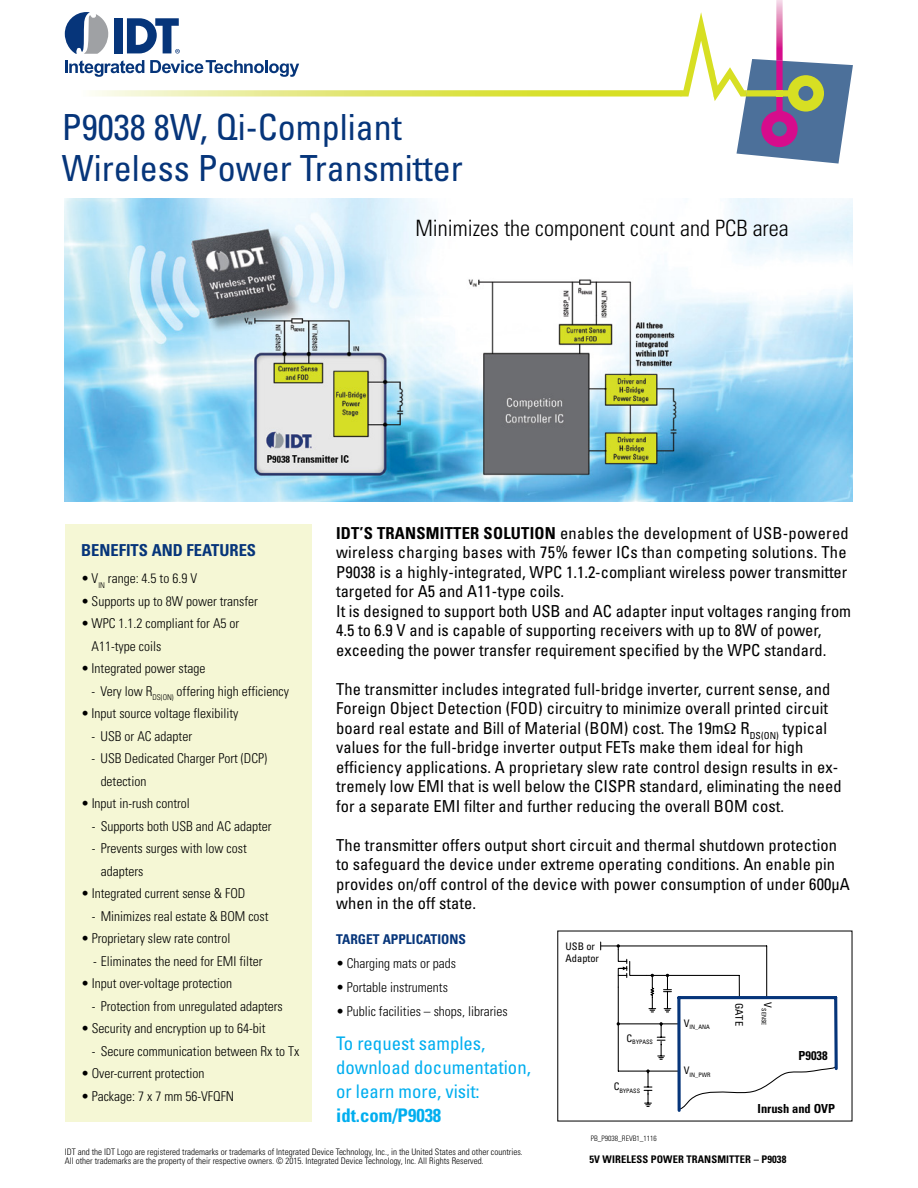
<style>
.page{position:relative;width:918px;height:1188px;background:#fff}
.page>*{position:absolute;margin:0;border:0;box-sizing:border-box;transform-origin:0 0}
.t1{font:condensed 36px/40.5px "Univers";color:#06357a}
.t2{font:300 condensed 22.5px "Univers";color:#000}
.t3{font:condensed 18.75px/24px "Univers";color:#00aeef}
.t4{font:700 condensed 18.75px "Univers";color:#00aeef}
.t5{font:condensed 16.5px/19.5px "Univers";letter-spacing:.005em;color:#000}
.t6{font:700 condensed 16.5px "Univers";color:#06357a}
.t7{font:300 condensed 13.5px/22.5px "Univers";color:#000}
.t8{font:700 condensed 13.5px "Univers";color:#06357a}
.t9{font:700 condensed 12.45px "Univers";color:#000}
.t10{font:700 condensed 10.5px "Univers";letter-spacing:.01em;color:#000}
.t11{font:condensed 10.35px/12.5px "Univers";color:#000}
.t12{font:300 condensed 9px/9px "Univers";color:#000}
.t13{font:300 condensed 7.5px "Univers";color:#000}
.t14{font:condensed 6px "Univers";color:#000}
.s1{font-weight:700}
</style>
<div class="page">
<img style="left:65px;top:199px;width:788px;height:303px">
<div style="left:65px;top:524px;width:246px;height:597px;background:#f5f7d5"></div>
<hr style="left:601px;top:945px;width:166px;height:1px;background:#000">
<svg style="left:617px;top:944px;width:221px;height:168px"></svg>
<img style="left:776px;top:0;width:7px;height:59px">
<img style="left:681px;top:12px;width:33px;height:86px">
<img style="left:714px;top:67px;width:23px;height:34px">
<img style="left:91px;top:90px;width:590px;height:7px">
<svg style="left:737px;top:59px;width:116px;height:105px"></svg>
<div style="left:114px;top:18px;width:9px;height:35px;background:#06357a"></div>
<svg style="left:65px;top:12px;width:43px;height:42px"></svg>
<svg style="left:127px;top:18px;width:53px;height:36px"></svg>
<svg style="left:65px;top:60px;width:79px;height:17px"></svg>
<svg style="left:150px;top:60px;width:149px;height:17px"></svg>
<h1 class="t1" style="left:62px;top:106px;width:403px">P9038 8W, Qi-Compliant<br>Wireless Power Transmitter</h1>
<h2 class="t2" style="left:415px;top:215px;width:375px">Minimizes the component count and PCB area</h2>
<p class="t5" style="left:336px;top:523px;width:517px"><span class="s1">IDT’S TRANSMITTER SOLUTION</span> enables the development of USB-powered wireless charging bases with 75% fewer ICs than competing solutions. The P9038 is a highly-integrated, WPC 1.1.2-compliant wireless power transmitter targeted for A5 and A11-type coils.<br>It is designed to support both USB and AC adapter input voltages ranging from 4.5 to 6.9 V and is capable of supporting receivers with up to 8W of power, exceeding the power transfer requirement specified by the WPC standard.</p>
<p class="t5" style="left:336px;top:679px;width:507px">The transmitter includes integrated full-bridge inverter, current sense, and Foreign Object Detection (FOD) circuitry to minimize overall printed circuit board real estate and Bill of Material (BOM) cost. The 19m R<sub>DS(ON)</sub> typical values for the full-bridge inverter output FETs make them ideal for high efficiency applications. A proprietary slew rate control design results in ex&shy;tremely low EMI that is well below the CISPR standard, eliminating the need for a separate EMI filter and further reducing the overall BOM cost.</p>
<p class="t5" style="left:336px;top:835px;width:515px">The transmitter offers output short circuit and thermal shutdown protection to safeguard the device under extreme operating conditions. An enable pin provides on/off control of the device with power consumption of under 600μA when in the off state.</p>
<p class="t6" style="left:81px;top:540px;width:177px">BENEFITS AND FEATURES</p>
<p class="t7" style="left:81px;top:567px;width:117px">• V<sub>IN</sub> range: 4.5 to 6.9 V</p>
<p class="t7" style="left:81px;top:590px;width:178px">• Supports up to 8W power transfer</p>
<p class="t7" style="left:92px;top:612px;width:149px;text-indent:-11px">• WPC 1.1.2 compliant for A5 or<br>A11-type coils</p>
<p class="t7" style="left:81px;top:657px;width:126px">• Integrated power stage</p>
<p class="t7" style="left:92px;top:680px;width:199px">- Very low R<sub>DS(ON)</sub> offering high efficiency</p>
<p class="t7" style="left:81px;top:702px;width:159px">• Input source voltage flexibility</p>
<p class="t7" style="left:92px;top:725px;width:102px">- USB or AC adapter</p>
<p class="t7" style="left:101px;top:747px;width:168px;text-indent:-9px">- USB Dedicated Charger Port (DCP) detection</p>
<p class="t7" style="left:81px;top:792px;width:110px">• Input in-rush control</p>
<p class="t7" style="left:92px;top:815px;width:181px">- Supports both USB and AC adapter</p>
<p class="t7" style="left:101px;top:837px;width:148px;text-indent:-9px">- Prevents surges with low cost adapters</p>
<p class="t7" style="left:81px;top:882px;width:166px">• Integrated current sense &amp; FOD</p>
<p class="t7" style="left:92px;top:905px;width:178px">- Minimizes real estate &amp; BOM cost</p>
<p class="t7" style="left:81px;top:927px;width:151px">• Proprietary slew rate control</p>
<p class="t7" style="left:93px;top:950px;width:171px">- Eliminates the need for EMI filter</p>
<p class="t7" style="left:81px;top:972px;width:152px">• Input over-voltage protection</p>
<p class="t7" style="left:92px;top:995px;width:193px">- Protection from unregulated adapters</p>
<p class="t7" style="left:81px;top:1017px;width:186px">• Security and encryption up to 64-bit</p>
<p class="t7" style="left:92px;top:1040px;width:209px">- Secure communication between Rx to Tx</p>
<p class="t7" style="left:81px;top:1062px;width:125px">• Over-current protection</p>
<p class="t7" style="left:81px;top:1085px;width:154px">• Package: 7 x 7 mm 56-VFQFN</p>
<p class="t8" style="left:336px;top:931px;width:131px">TARGET APPLICATIONS</p>
<p class="t7" style="left:336px;top:952px;width:121px">• Charging mats or pads</p>
<p class="t7" style="left:336px;top:976px;width:113px">• Portable instruments</p>
<p class="t7" style="left:336px;top:1000px;width:173px">• Public facilities – shops, libraries</p>
<p class="t11" style="left:566px;top:940px;width:35px">USB or<br>Adaptor</p>
<p class="t14" style="left:768px;top:1002px;width:24px;rotate:90deg"><sup>V</sup>SENSE</p>
<p class="t11" style="left:746px;top:1003px;width:25px;rotate:90deg">GATE</p>
<p class="t14" style="left:684px;top:1023px;width:27px"><sup>V</sup>IN_ANA</p>
<p class="t14" style="left:684px;top:1071px;width:28px"><sup>V</sup>IN_PWR</p>
<p class="t14" style="left:627px;top:1039px;width:28px"><sup>C</sup>BYPASS</p>
<p class="t3" style="left:336px;top:1031px;width:196px">To request samples, download documentation, or learn more, visit:</p>
<p class="t4" style="left:336px;top:1104px;width:107px">idt.com/P9038</p>
<p class="t12" style="left:65px;top:1147px;width:460px">IDT and the IDT Logo are registered trademarks or trademarks of Integrated Device Technology, Inc., in the United States and other countries.<br>All other trademarks are the property of their respective owners. © 2015. Integrated Device Technology, Inc. All Rights Reserved.</p>
<p class="t9" style="left:799px;top:1048px;width:31px">P9038</p>
<p class="t14" style="left:614px;top:1087px;width:28px"><sup>C</sup>BYPASS</p>
<p class="t9" style="left:758px;top:1101px;width:79px">Inrush and OVP</p>
<p class="t13" style="left:591px;top:1134px;width:68px">PB_P9038_REVB1_1116</p>
<p class="t10" style="left:590px;top:1153px;width:198px">5V WIRELESS POWER TRANSMITTER – P9038</p>
</div>
